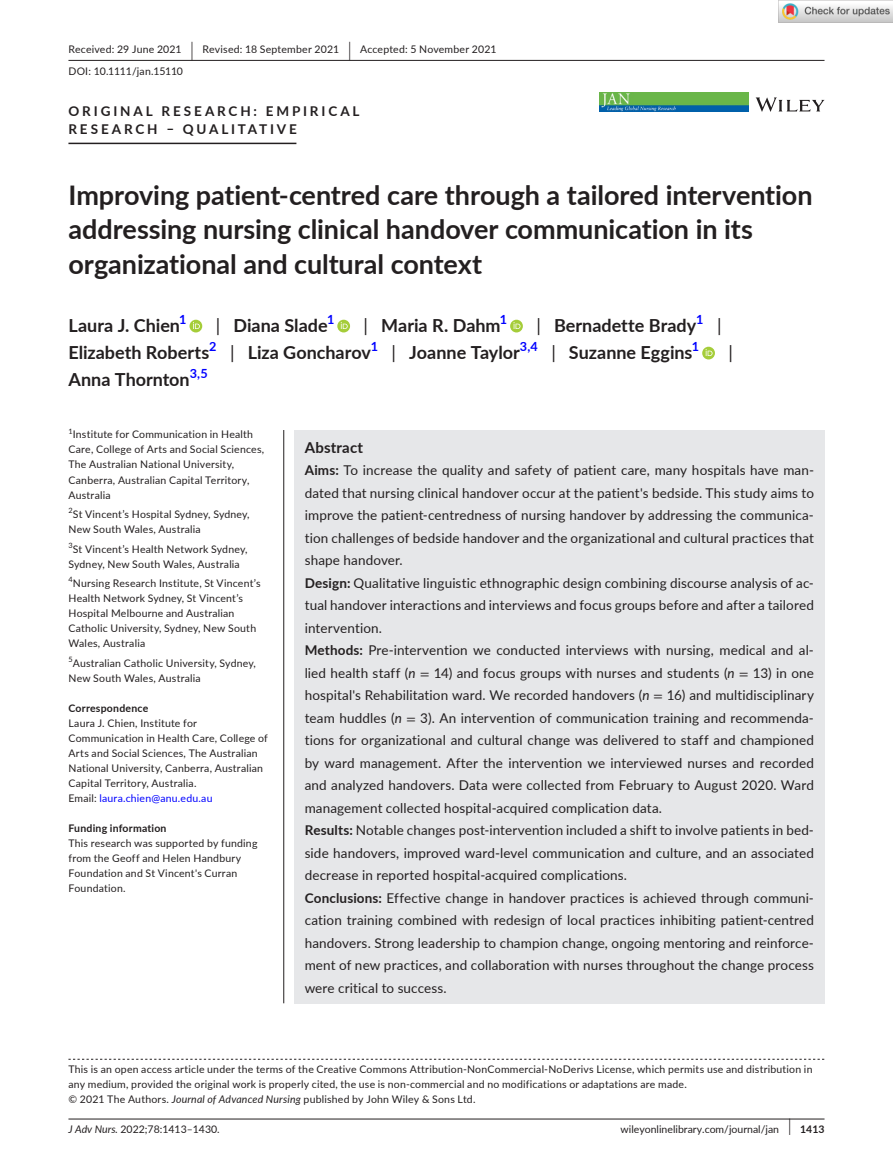
<style>
.page{position:relative;width:893px;height:1174px;background:#fff}
.page>*{position:absolute;margin:0;border:0;box-sizing:border-box;transform-origin:0 0}
.t1{font:700 27px/34.5px "Lato";letter-spacing:-.005em;color:#231f20}
.t2{font:700 18px "Lato";color:#231f20}
.t3{font:18px "Lato";color:#231f20}
.t4{font:700 15px "Lato";letter-spacing:.015em;color:#231f20}
.t5{font:13.5px/22.5px "Lato";letter-spacing:.01em;color:#231f20}
.t6{font:700 13.5px/18px "Lato";letter-spacing:.21em;color:#231f20}
.t7{font:700 12.6px "Lato";color:#00f}
.t8{font:10.5px/15px "Lato";letter-spacing:.02em;color:#231f20}
.t9{font:10.5px "Lato";color:#231f20}
.t10{font:700 10.5px "Lato";letter-spacing:.02em;color:#231f20}
.s1{font-size:19.65px}
.s2{font-weight:400}
.s3{color:#00f}
.s4{font-weight:700}
.s5{font-style:italic}
.s6{font-family:"STIX"}
.s7{font-size:17.4px}
</style>
<div class="page">
<hr style="left:68px;top:1118px;width:756px;height:1px;background:#231f20">
<svg style="left:756px;top:97px;width:68px;height:15px"></svg>
<img style="left:599px;top:92px;width:149px;height:20px">
<hr style="left:68px;top:60px;width:756px;height:1px;background:#231f20">
<hr style="left:68px;top:143px;width:228px;height:1px;background:#231f20">
<div style="left:189px;top:320px;width:13px;height:12px;background:#a5cd39;border-radius:50%"></div>
<svg style="left:193px;top:322px;width:7px;height:7px"></svg>
<svg style="left:337px;top:320px;width:13px;height:12px"></svg>
<svg style="left:341px;top:322px;width:7px;height:7px"></svg>
<svg style="left:510px;top:320px;width:13px;height:12px"></svg>
<svg style="left:513px;top:322px;width:7px;height:7px"></svg>
<svg style="left:702px;top:347px;width:13px;height:12px"></svg>
<svg style="left:706px;top:349px;width:6px;height:7px"></svg>
<svg style="left:68px;top:1058px;width:756px;height:1px"></svg>
<div style="left:294px;top:430px;width:530px;height:573px;background:#e6e7e9"></div>
<hr style="left:283px;top:430px;width:1px;height:573px;background:#231f20">
<img style="left:779px;top:0;width:114px;height:23px">
<p class="t8" style="left:68px;top:38px;width:430px;line-height:21.8px">Received: 29 June 2021 <span class="s1">|</span> Revised: 18 September 2021 <span class="s1">|</span> Accepted: 5 November 2021<br>DOI: 10.1111/jan.15110</p>
<p class="t6" style="left:68px;top:102px;width:293px">ORIGINAL RESEARCH: EMPIRICAL<br>RESEARCH – QUALITATIVE</p>
<h1 class="t1" style="left:68px;top:177px;width:746px">Improving patient-centred care through a tailored intervention addressing nursing clinical handover communication in its organizational and cultural context</h1>
<h2 class="t2" style="left:68px;top:313px;width:113px">Laura J. Chien</h2>
<p class="t7" style="left:179px;top:310px;width:9px">1</p>
<h2 class="t2" style="left:216px;top:313px;width:113px"><span class="s2">|</span> Diana Slade</h2>
<p class="t7" style="left:327px;top:310px;width:9px">1</p>
<h2 class="t2" style="left:364px;top:313px;width:139px"><span class="s2">|</span> Maria R. Dahm</h2>
<p class="t7" style="left:500px;top:310px;width:9px">1</p>
<h2 class="t2" style="left:536px;top:313px;width:161px"><span class="s2">|</span> Bernadette Brady</h2>
<p class="t7" style="left:696px;top:310px;width:9px">1</p>
<h2 class="t3" style="left:717px;top:313px;width:6px">|</h2>
<h2 class="t2" style="left:68px;top:340px;width:143px">Elizabeth Roberts</h2>
<p class="t7" style="left:209px;top:337px;width:9px">2</p>
<h2 class="t2" style="left:230px;top:340px;width:142px"><span class="s2">|</span> Liza Goncharov</h2>
<p class="t7" style="left:371px;top:337px;width:9px">1</p>
<h2 class="t2" style="left:392px;top:340px;width:130px"><span class="s2">|</span> Joanne Taylor</h2>
<p class="t7" style="left:520px;top:337px;width:19px">3,4</p>
<h2 class="t2" style="left:551px;top:340px;width:143px"><span class="s2">|</span> Suzanne Eggins</h2>
<p class="t7" style="left:692px;top:337px;width:9px">1</p>
<h2 class="t3" style="left:728px;top:340px;width:6px">|</h2>
<h2 class="t2" style="left:68px;top:367px;width:123px">Anna Thornton</h2>
<p class="t7" style="left:190px;top:364px;width:20px">3,5</p>
<p class="t8" style="left:68px;top:427px;width:197px"><sup>1</sup>Institute for Communication in Health Care, College of Arts and Social Sciences, The Australian National University, Canberra, Australian Capital Territory, Australia</p>
<p class="t8" style="left:68px;top:506px;width:183px"><sup>2</sup>St Vincent’s Hospital Sydney, Sydney,<br>New South Wales, Australia</p>
<p class="t8" style="left:68px;top:541px;width:181px"><sup>3</sup>St Vincent’s Health Network Sydney,<br>Sydney, New South Wales, Australia</p>
<p class="t8" style="left:68px;top:575px;width:194px"><sup>4</sup>Nursing Research Institute, St Vincent’s Health Network Sydney, St Vincent’s Hospital Melbourne and Australian Catholic University, Sydney, New South Wales, Australia</p>
<p class="t8" style="left:68px;top:655px;width:189px"><sup>5</sup>Australian Catholic University, Sydney,<br>New South Wales, Australia</p>
<p class="t10" style="left:68px;top:700px;width:81px">Correspondence</p>
<p class="t8" style="left:68px;top:715px;width:201px">Laura J. Chien, Institute for Communication in Health Care, College of Arts and Social Sciences, The Australian National University, Canberra, Australian Capital Territory, Australia.<br>Email: <span class="s3">laura.chien@anu.edu.au</span></p>
<p class="t10" style="left:68px;top:820px;width:100px">Funding information</p>
<p class="t8" style="left:68px;top:835px;width:191px">This research was supported by funding from the Geoff and Helen Handbury<br>Foundation and St Vincent's Curran<br>Foundation.</p>
<p class="t4" style="left:305px;top:436px;width:60px">Abstract</p>
<p class="t5" style="left:305px;top:458px;width:511px"><span class="s4">Aims:</span> To increase the quality and safety of patient care, many hospitals have man&shy;dated that nursing clinical handover occur at the patient's bedside. This study aims to improve the patient-centredness of nursing handover by addressing the communica&shy;tion challenges of bedside handover and the organizational and cultural practices that shape handover.<br><span class="s4">Design:</span> Qualitative linguistic ethnographic design combining discourse analysis of ac&shy;tual handover interactions and interviews and focus groups before and after a tailored intervention.<br><span class="s4">Methods:</span> Pre-intervention we conducted interviews with nursing, medical and al&shy;lied health staff (<span class="s5">n</span> <span class="s6">=</span> 14) and focus groups with nurses and students (<span class="s5">n</span> <span class="s6">=</span> 13) in one hospital's Rehabilitation ward. We recorded handovers (<span class="s5">n</span> <span class="s6">=</span> 16) and multidisciplinary team huddles (<span class="s5">n</span> <span class="s6">=</span> 3). An intervention of communication training and recommenda&shy;tions for organizational and cultural change was delivered to staff and championed by ward management. After the intervention we interviewed nurses and recorded and analyzed handovers. Data were collected from February to August 2020. Ward management collected hospital-acquired complication data.<br><span class="s4">Results:</span> Notable changes post-intervention included a shift to involve patients in bed&shy;side handovers, improved ward-level communication and culture, and an associated decrease in reported hospital-acquired complications.<br><span class="s4">Conclusions:</span> Effective change in handover practices is achieved through communi&shy;cation training combined with redesign of local practices inhibiting patient-centred handovers. Strong leadership to champion change, ongoing mentoring and reinforce&shy;ment of new practices, and collaboration with nurses throughout the change process were critical to success.</p>
<p class="t8" style="left:68px;top:1061px;width:746px">This is an open access article under the terms of the Creative Commons Attribution-NonCommercial-NoDerivs License, which permits use and distribution in any medium, provided the original work is properly cited, the use is non-commercial and no modifications or adaptations are made.<br>© 2021 The Authors. <span class="s5">Journal of Advanced Nursing</span> published by John Wiley &amp; Sons Ltd.</p>
<p class="t9" style="left:68px;top:1121px;width:153px"><span class="s5">J Adv Nurs.</span> 2022;78:1413–1430.</p>
<p class="t9" style="left:621px;top:1121px;width:205px">wileyonlinelibrary.com/journal/jan <span class="s7">|</span> <span class="s4">1413</span></p>
</div>
